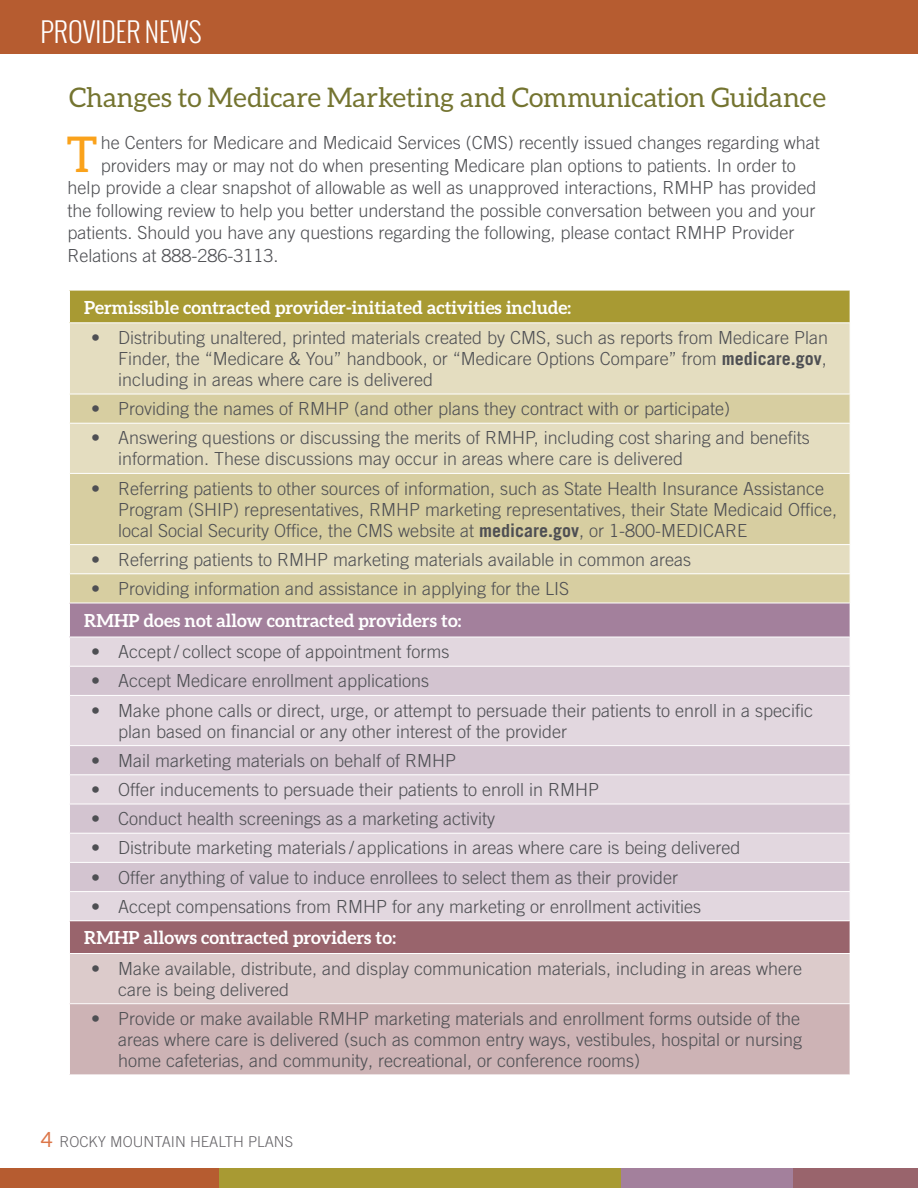
<style>
.page{position:relative;width:918px;height:1188px;background:#fff}
.page>*{position:absolute;margin:0;border:0;box-sizing:border-box;transform-origin:0 0}
.t1{font:49.35px "Aleo";color:#faa21b}
.t2{font:27px "Aleo";color:#747430}
.t3{font:300 27px "Oswald";color:#fff}
.t4{font:300 18px/21px "Trade Gothic LT Pro";color:#4e4f53}
.t5{font:700 18px "Aleo";color:#fff}
.t6{font:300 15px "Trade Gothic LT Pro";color:#68666a}
.s1{font-weight:700}
.s2{font-family:"Aleo";font-weight:400;font-size:21px;color:#dc7649}
</style>
<div class="page">
<div style="left:209px;top:1168px;width:416px;height:20px;background:#a89a33"></div>
<div style="left:621px;top:1168px;width:175px;height:20px;background:#a3809c"></div>
<div style="left:793px;top:1168px;width:125px;height:20px;background:#99646c"></div>
<div style="left:0;top:1168px;width:219px;height:20px;background:#b65c30"></div>
<div style="left:0;top:0;width:918px;height:54px;background:#b65c30"></div>
<div style="left:69px;top:290px;width:781px;height:33px;background:#a89a33"></div>
<div style="left:70px;top:323px;width:780px;height:71px;background:#e4ddc0"></div>
<svg style="left:70px;top:395px;width:780px;height:208px;background:#dcd3ad"></svg>
<div style="left:69px;top:603px;width:781px;height:34px;background:#a3809c"></div>
<div style="left:70px;top:638px;width:780px;height:282px;background:#e2d7df"></div>
<svg style="left:70px;top:667px;width:780px;height:224px;background:#dacdd7"></svg>
<div style="left:69px;top:921px;width:781px;height:32px;background:#99646c"></div>
<div style="left:69px;top:953px;width:781px;height:51px;background:#dccbcb"></div>
<div style="left:69px;top:1004px;width:781px;height:71px;background:#cdb3b5"></div>
<hr style="left:69px;top:290px;width:781px;height:1px;background:#fff">
<hr style="left:69px;top:290px;width:1px;height:32px;background:#fff">
<hr style="left:69px;top:322px;width:781px;height:1px;background:#fff">
<hr style="left:69px;top:423px;width:781px;height:1px;background:#fff">
<hr style="left:69px;top:473px;width:781px;height:1px;background:#fff">
<hr style="left:69px;top:544px;width:781px;height:1px;background:#fff">
<hr style="left:69px;top:573px;width:781px;height:1px;background:#fff">
<hr style="left:69px;top:603px;width:781px;height:1px;background:#fff">
<hr style="left:69px;top:603px;width:1px;height:34px;background:#fff">
<hr style="left:69px;top:666px;width:781px;height:1px;background:#fff">
<hr style="left:69px;top:695px;width:781px;height:1px;background:#fff">
<hr style="left:69px;top:745px;width:781px;height:1px;background:#fff">
<hr style="left:69px;top:774px;width:781px;height:1px;background:#fff">
<hr style="left:69px;top:804px;width:781px;height:1px;background:#fff">
<hr style="left:69px;top:833px;width:781px;height:1px;background:#fff">
<hr style="left:69px;top:862px;width:781px;height:1px;background:#fff">
<hr style="left:69px;top:891px;width:781px;height:1px;background:#fff">
<hr style="left:69px;top:921px;width:1px;height:32px;background:#fff">
<hr style="left:69px;top:953px;width:781px;height:1px;background:#fff">
<hr style="left:69px;top:954px;width:1px;height:49px;background:#fff">
<hr style="left:69px;top:1003px;width:781px;height:1px;background:#fff">
<hr style="left:69px;top:1004px;width:1px;height:71px;background:#fff">
<h2 class="t3" style="left:40px;top:14px;width:163px">PROVIDER NEWS</h2>
<h2 class="t2" style="left:69px;top:82px;width:759px">Changes to Medicare Marketing and Communication Guidance</h2>
<h1 class="t1" style="left:66px;top:126px;width:33px">T</h1>
<p class="t4" style="left:101px;top:132px;width:721px">he Centers for Medicare and Medicaid Services (CMS) recently issued changes regarding what</p>
<p class="t4" style="left:101px;top:154px;width:697px">providers may or may not do when presenting Medicare plan options to patients. In order to</p>
<p class="t4" style="left:68px;top:177px;width:751px">help provide a clear snapshot of allowable as well as unapproved interactions, RMHP has provided</p>
<p class="t4" style="left:68px;top:199px;width:750px">the following review to help you better understand the possible conversation between you and your</p>
<p class="t4" style="left:68px;top:222px;width:729px">patients. Should you have any questions regarding the following, please contact RMHP Provider</p>
<p class="t4" style="left:68px;top:244px;width:213px">Relations at 888-286-3113.</p>
<p class="t5" style="left:84px;top:297px;width:488px">Permissible contracted provider-initiated activities include:</p>
<p class="t4" style="left:118px;top:327px;width:712px;text-align:justify;text-indent:-27px">• Distributing unaltered, printed materials created by CMS, such as reports from Medicare Plan Finder, the “Medicare &amp; You” handbook, or “Medicare Options Compare” from <span class="s1">medicare.gov</span>, including in areas where care is delivered</p>
<p class="t4" style="left:91px;top:398px;width:641px">• Providing the names of RMHP (and other plans they contract with or participate)</p>
<p class="t4" style="left:118px;top:427px;width:693px;text-indent:-27px">• Answering questions or discussing the merits of RMHP, including cost sharing and benefits information. These discussions may occur in areas where care is delivered</p>
<p class="t4" style="left:118px;top:477px;width:721px;text-indent:-27px">• Referring patients to other sources of information, such as State Health Insurance Assistance<br>Program (SHIP) representatives, RMHP marketing representatives, their State Medicaid Office, local Social Security Office, the CMS website at <span class="s1">medicare.gov</span>, or 1-800-MEDICARE</p>
<p class="t4" style="left:91px;top:549px;width:601px">• Referring patients to RMHP marketing materials available in common areas</p>
<p class="t4" style="left:91px;top:578px;width:480px">• Providing information and assistance in applying for the LIS</p>
<p class="t5" style="left:84px;top:610px;width:379px">RMHP does not allow contracted providers to:</p>
<p class="t4" style="left:91px;top:641px;width:360px">• Accept / collect scope of appointment forms</p>
<p class="t4" style="left:91px;top:670px;width:340px">• Accept Medicare enrollment applications</p>
<p class="t4" style="left:118px;top:699px;width:697px;text-indent:-27px">• Make phone calls or direct, urge, or attempt to persuade their patients to enroll in a specific plan based on financial or any other interest of the provider</p>
<p class="t4" style="left:91px;top:750px;width:367px">• Mail marketing materials on behalf of RMHP</p>
<p class="t4" style="left:91px;top:779px;width:510px">• Offer inducements to persuade their patients to enroll in RMHP</p>
<p class="t4" style="left:91px;top:808px;width:406px">• Conduct health screenings as a marketing activity</p>
<p class="t4" style="left:91px;top:837px;width:651px">• Distribute marketing materials / applications in areas where care is being delivered</p>
<p class="t4" style="left:91px;top:866px;width:589px">• Offer anything of value to induce enrollees to select them as their provider</p>
<p class="t4" style="left:91px;top:896px;width:612px">• Accept compensations from RMHP for any marketing or enrollment activities</p>
<p class="t5" style="left:84px;top:928px;width:313px">RMHP allows contracted providers to:</p>
<p class="t4" style="left:118px;top:958px;width:686px;text-indent:-27px">• Make available, distribute, and display communication materials, including in areas where care is being delivered</p>
<p class="t4" style="left:118px;top:1008px;width:685px;text-align:justify;text-indent:-27px">• Provide or make available RMHP marketing materials and enrollment forms outside of the areas where care is delivered (such as common entry ways, vestibules, hospital or nursing home cafeterias, and community, recreational, or conference rooms)</p>
<p class="t6" style="left:40px;top:1132px;width:254px"><span class="s2">4</span> ROCKY MOUNTAIN HEALTH PLANS</p>
</div>
